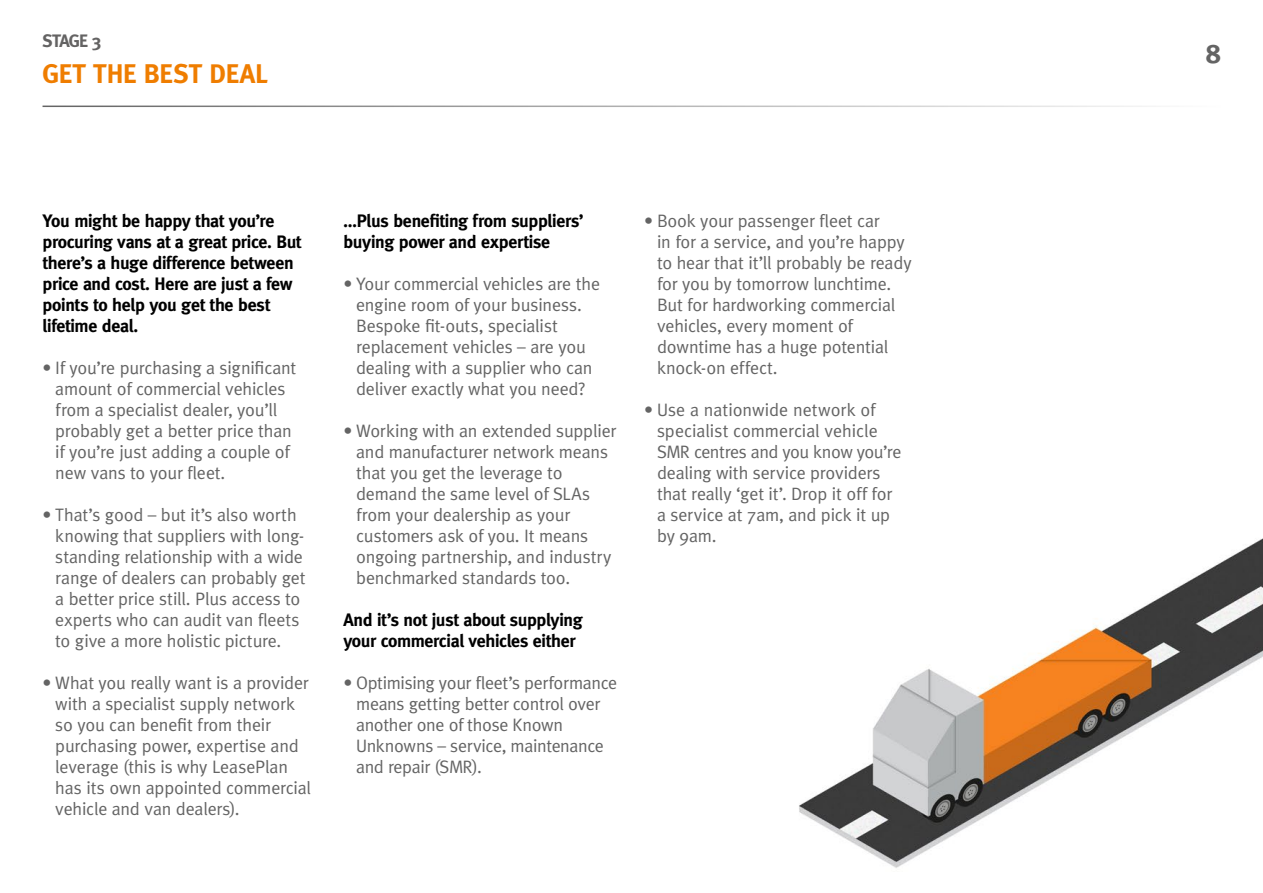
<style>
.page{position:relative;width:1263px;height:893px;background:#fff}
.page>*{position:absolute;margin:0;border:0;box-sizing:border-box;transform-origin:0 0}
.t1{font:700 27px "Meta";color:#ef7d00}
.t2{font:700 27px "Meta";color:#646464}
.t3{font:18px/21px "Meta";letter-spacing:-.01em;color:#646464}
.t4{font:700 18px/21px "Meta";letter-spacing:-.02em;color:#000}
.t5{font:700 18px "Meta";letter-spacing:-.04em;color:#646363}
</style>
<div class="page">
<img style="left:799px;top:538px;width:464px;height:330px">
<p class="t5" style="left:43px;top:31px;width:60px">STAGE 3</p>
<h1 class="t1" style="left:43px;top:58px;width:227px">GET THE BEST DEAL</h1>
<p class="t4" style="left:43px;top:210px;width:260px">You might be happy that you’re procuring vans at a great price. But there’s a huge difference between price and cost. Here are just a few points to help you get the best lifetime deal.</p>
<p class="t3" style="left:55px;top:357px;width:243px;text-indent:-13px">• If you’re purchasing a significant amount of commercial vehicles from a specialist dealer, you’ll probably get a better price than if you’re just adding a couple of new vans to your fleet.</p>
<p class="t3" style="left:55px;top:504px;width:252px;text-indent:-13px">• That’s good – but it’s also worth knowing that suppliers with long&shy;standing relationship with a wide range of dealers can probably get a better price still. Plus access to experts who can audit van fleets to give a more holistic picture.</p>
<p class="t3" style="left:55px;top:672px;width:257px;text-indent:-13px">• What you really want is a provider with a specialist supply network so you can benefit from their purchasing power, expertise and leverage (this is why LeasePlan has its own appointed commercial vehicle and van dealers).</p>
<p class="t4" style="left:343px;top:210px;width:242px">…Plus benefiting from suppliers’ buying power and expertise</p>
<p class="t3" style="left:356px;top:273px;width:245px;text-indent:-13px">• Your commercial vehicles are the engine room of your business.<br>Bespoke fit-outs, specialist replacement vehicles – are you dealing with a supplier who can deliver exactly what you need?</p>
<p class="t3" style="left:356px;top:420px;width:262px;text-indent:-13px">• Working with an extended supplier and manufacturer network means that you get the leverage to demand the same level of SLAs from your dealership as your customers ask of you. It means ongoing partnership, and industry benchmarked standards too.</p>
<p class="t4" style="left:343px;top:609px;width:241px">And it’s not just about supplying your commercial vehicles either</p>
<p class="t3" style="left:356px;top:672px;width:263px;text-indent:-13px">• Optimising your fleet’s performance means getting better control over another one of those Known<br>Unknowns – service, maintenance and repair (SMR).</p>
<p class="t3" style="left:657px;top:210px;width:256px;text-indent:-13px">• Book your passenger fleet car<br>in for a service, and you’re happy to hear that it’ll probably be ready for you by tomorrow lunchtime.<br>But for hardworking commercial vehicles, every moment of downtime has a huge potential knock-on effect.</p>
<p class="t3" style="left:657px;top:399px;width:246px;text-indent:-13px">• Use a nationwide network of specialist commercial vehicle<br>SMR centres and you know you’re dealing with service providers that really ‘get it’. Drop it off for a service at 7am, and pick it up by 9am.</p>
<h1 class="t2" style="left:1206px;top:38px;width:16px">8</h1>
</div>
